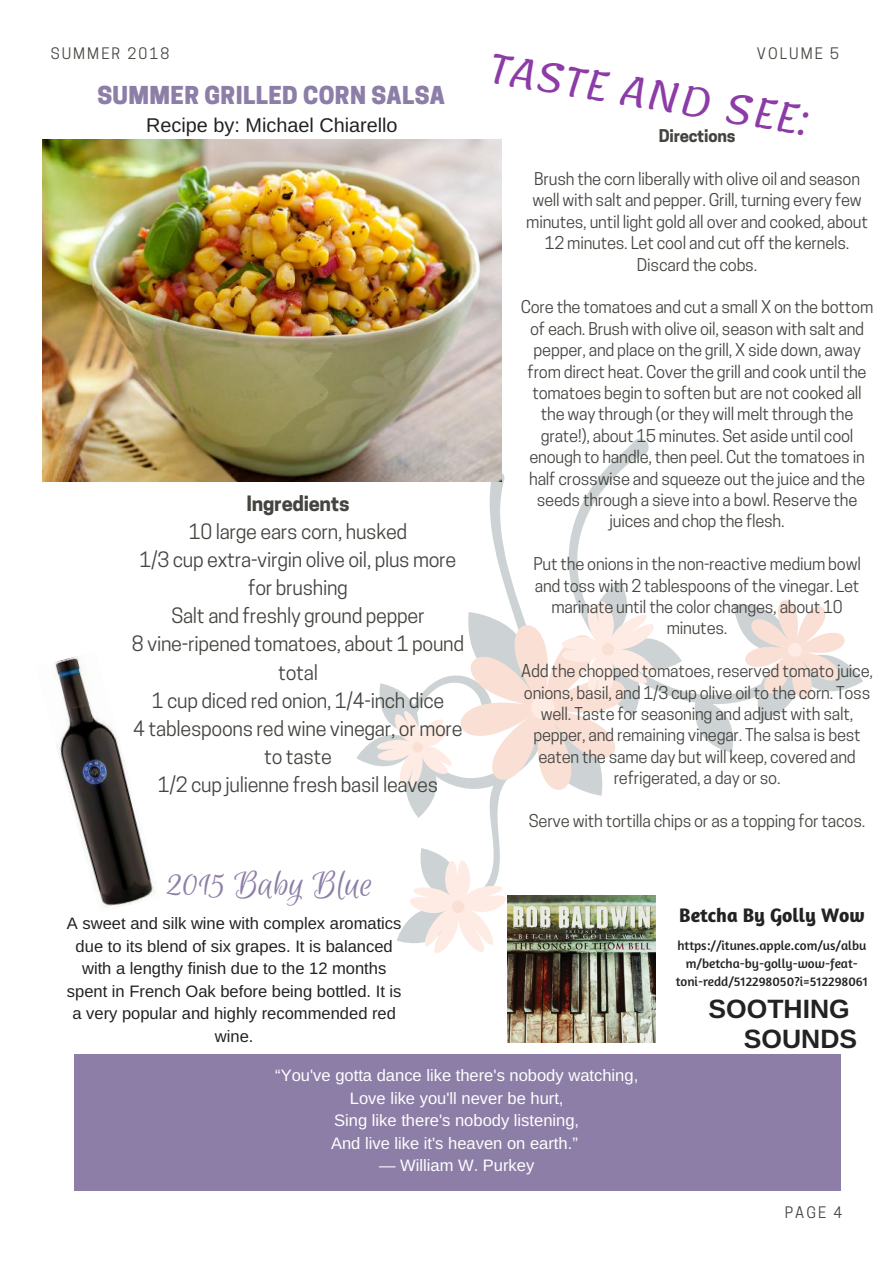
<style>
.page{position:relative;width:893px;height:1263px;background:#fff}
.page>*{position:absolute;margin:0;border:0;box-sizing:border-box;transform-origin:0 0}
.t1{font:300 39.75px "Lemonada";color:#8c3ba7}
.t2{font:39.75px "Euphoria Script";color:#8d7ea7}
.t3{font:700 26.55px/30.5px "Arimo";color:#222;text-align:right}
.t4{font:800 23.25px "Cooper Hewitt";letter-spacing:.015em;color:#8d7ea7}
.t5{font:19.8px/28.2px "Cooper Hewitt";letter-spacing:-.015em;color:#444440;text-align:center}
.t6{font:19.8px "Arimo";color:#222}
.t7{font:700 19.8px "Amaranth";color:#222}
.t8{font:700 19.8px "Cooper Hewitt";letter-spacing:-.015em;color:#444440}
.t9{font:16.5px/21.5px "Cooper Hewitt";letter-spacing:-.015em;color:#444440;text-align:center}
.t10{font:16.5px/22.5px "Arimo";color:#222;text-align:center}
.t11{font:16.5px/22.5px "Arimo";color:#fff;text-align:center}
.t12{font:700 16.5px "Cooper Hewitt";letter-spacing:-.015em;color:#444440}
.t13{font:14.85px "Cooper Hewitt";letter-spacing:.14em;color:#444440}
.t14{font:13.2px/18px "Amaranth";color:#222;text-align:center}
.s1{font-family:"Liberation Sans"}
</style>
<div class="page">
<svg style="left:489px;top:468px;width:16px;height:85px"></svg>
<svg style="left:569px;top:438px;width:80px;height:115px"></svg>
<svg style="left:356px;top:553px;width:507px;height:462px"></svg>
<div style="left:74px;top:1054px;width:767px;height:136px;background:#8d7ea7"></div>
<img style="left:43px;top:140px;width:458px;height:342px">
<img style="left:54px;top:656px;width:101px;height:251px">
<img style="left:508px;top:895px;width:147px;height:148px">
<p class="t13" style="left:51px;top:47px;width:120px">SUMMER 2018</p>
<p class="t13" style="left:757px;top:47px;width:84px">VOLUME 5</p>
<h1 class="t1" style="left:492px;top:46px;width:327px;rotate:9deg">TASTE AND SEE:</h1>
<h3 class="t4" style="left:97px;top:86px;width:349px">SUMMER GRILLED CORN SALSA</h3>
<p class="t6" style="left:146px;top:114px;width:253px">Recipe by: Michael Chiarello</p>
<p class="t12" style="left:659px;top:130px;width:78px">Directions</p>
<p class="t9" style="left:526px;top:170px;width:343px">Brush the corn liberally with olive oil and season well with salt and pepper. Grill, turning every few minutes, until light gold all over and cooked, about 12 minutes. Let cool and cut off the kernels.<br>Discard the cobs.</p>
<p class="t9" style="left:521px;top:299px;width:354px">Core the tomatoes and cut a small X on the bottom of each. Brush with olive oil, season with salt and pepper, and place on the grill, X side down, away from direct heat. Cover the grill and cook until the tomatoes begin to soften but are not cooked all the way through (or they will melt through the grate!), about 15 minutes. Set aside until cool enough to handle, then peel. Cut the tomatoes in half crosswise and squeeze out the juice and the seeds through a sieve into a bowl. Reserve the juices and chop the flesh.</p>
<p class="t9" style="left:533px;top:555px;width:329px">Put the onions in the non-reactive medium bowl and toss with 2 tablespoons of the vinegar. Let marinate until the color changes, about 10 minutes.</p>
<p class="t9" style="left:521px;top:662px;width:353px">Add the chopped tomatoes, reserved tomato juice, onions, basil, and 1/3 cup olive oil to the corn. Toss well. Taste for seasoning and adjust with salt, pepper, and remaining vinegar. The salsa is best eaten the same day but will keep, covered and refrigerated, a day or so.</p>
<p class="t9" style="left:529px;top:812px;width:338px">Serve with tortilla chips or as a topping for tacos.</p>
<p class="t8" style="left:247px;top:496px;width:104px">Ingredients</p>
<p class="t5" style="left:132px;top:520px;width:334px">10 large ears corn, husked<br>1/3 cup extra-virgin olive oil, plus more for brushing<br>Salt and freshly ground pepper<br>8 vine-ripened tomatoes, about 1 pound total<br>1 cup diced red onion, 1/4-inch dice<br>4 tablespoons red wine vinegar, or more to taste<br>1/2 cup julienne fresh basil leaves</p>
<h1 class="t2" style="left:168px;top:863px;width:207px">2015 Baby Blue</h1>
<p class="t10" style="left:67px;top:912px;width:336px">A sweet and silk wine with complex aromatics due to its blend of six grapes. It is balanced with a lengthy finish due to the 12 months spent in French Oak before being bottled. It is a very popular and highly recommended red wine.</p>
<p class="t11" style="left:275px;top:1064px;width:365px">“You've gotta dance like there's nobody watching, Love like you'll never be hurt,<br>Sing like there's nobody listening,<br>And live like it's heaven on earth.”<br><span class="s1">―</span> William W. Purkey</p>
<p class="t7" style="left:679px;top:903px;width:187px">Betcha By Golly Wow</p>
<p class="t14" style="left:676px;top:936px;width:194px">https://itunes.apple.com/us/albu m/betcha-by-golly-wow-feat&shy;toni-redd/512298050?i=512298061</p>
<h2 class="t3" style="left:709px;top:993px;width:150px">SOOTHING<br>SOUNDS</h2>
<p class="t13" style="left:785px;top:1207px;width:59px">PAGE 4</p>
</div>
